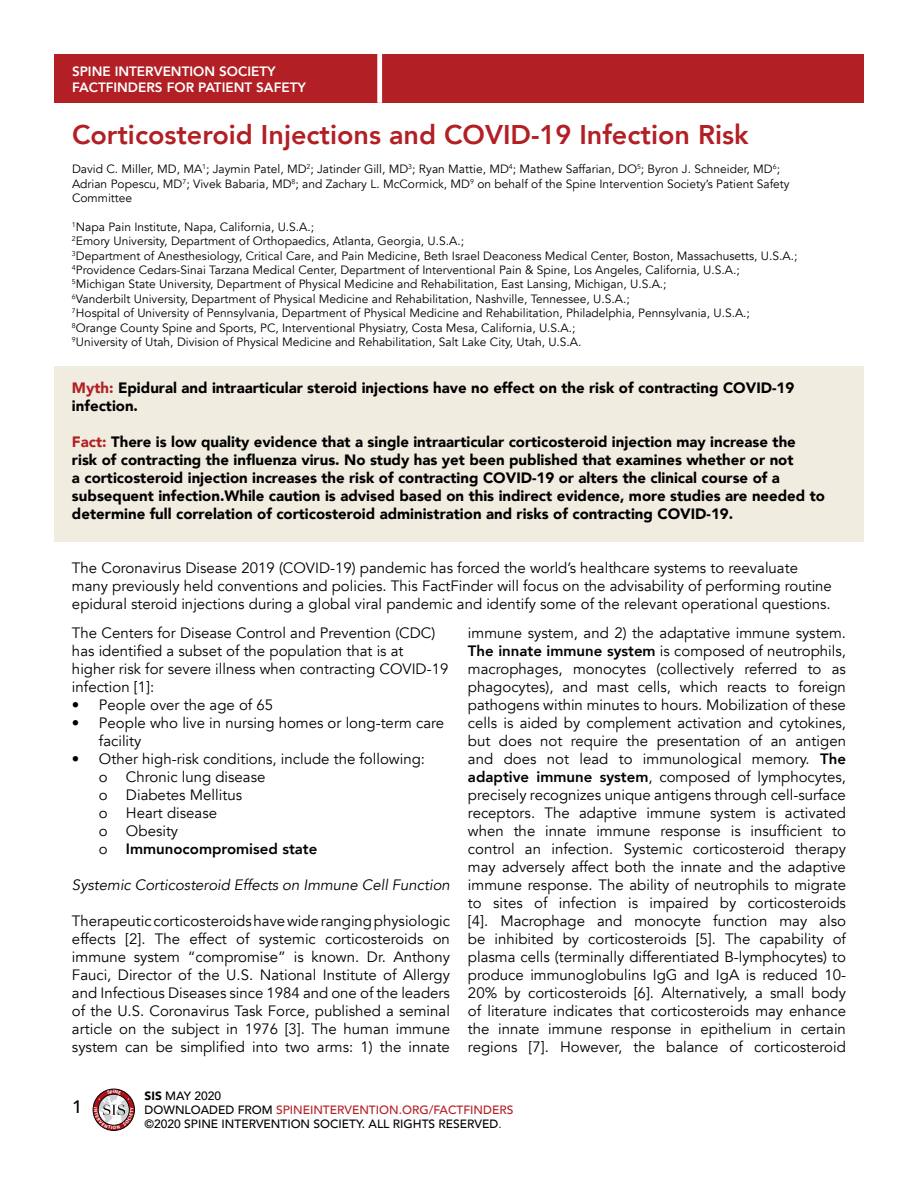
<style>
.page{position:relative;width:918px;height:1188px;background:#fff}
.page>*{position:absolute;margin:0;border:0;box-sizing:border-box;transform-origin:0 0}
.t1{font:800 27px "Avenir";color:#b21f24}
.t2{font:500 18px "Avenir";color:#000}
.t3{font:15px/18px "Avenir";color:#000}
.t4{font:900 15px/18px "Avenir";color:#000}
.t5{font:italic 15px "Avenir";color:#000}
.t6{font:800 13.5px/16.2px "Avenir";color:#fff}
.t7{font:12px/14.4px "Avenir";color:#000}
.t8{font:500 12px/14.4px "Avenir";color:#000}
.t9{font:700 4.8px "Myriad Pro";color:#fff}
.s1{color:#b21f24}
.s2{font-weight:800}
.s3{font-weight:900}
.s4{font-weight:400}
</style>
<div class="page">
<div style="left:54px;top:54px;width:810px;height:49px;background:#b21f24"></div>
<svg style="left:91px;top:1087px;width:45px;height:45px"></svg>
<div style="left:54px;top:366px;width:810px;height:176px;background:#f0ede0"></div>
<hr style="left:378px;top:54px;width:4px;height:49px;background:#fff">
<svg style="left:93px;top:1089px;width:42px;height:42px"></svg>
<p class="t6" style="left:72px;top:63px;width:235px">SPINE INTERVENTION SOCIETY<br>FACTFINDERS FOR PATIENT SAFETY</p>
<h1 class="t1" style="left:72px;top:114px;width:678px">Corticosteroid Injections and COVID-19 Infection Risk</h1>
<p class="t7" style="left:72px;top:162px;width:719px">David C. Miller, MD, MA<sup>1</sup>; Jaymin Patel, MD<sup>2</sup>; Jatinder Gill, MD<sup>3</sup>; Ryan Mattie, MD<sup>4</sup>; Mathew Saffarian, DO<sup>5</sup>; Byron J. Schneider, MD<sup>6</sup>;<br>Adrian Popescu, MD<sup>7</sup>; Vivek Babaria, MD<sup>8</sup>; and Zachary L. McCormick, MD<sup>9</sup> on behalf of the Spine Intervention Society’s Patient Safety<br>Committee</p>
<p class="t7" style="left:72px;top:220px;width:727px"><sup>1</sup>Napa Pain Institute, Napa, California, U.S.A.;<br><sup>2</sup>Emory University, Department of Orthopaedics, Atlanta, Georgia, U.S.A.;<br><sup>3</sup>Department of Anesthesiology, Critical Care, and Pain Medicine, Beth Israel Deaconess Medical Center, Boston, Massachusetts, U.S.A.; <sup>4</sup>Providence Cedars-Sinai Tarzana Medical Center, Department of Interventional Pain &amp; Spine, Los Angeles, California, U.S.A.;<br><sup>5</sup>Michigan State University, Department of Physical Medicine and Rehabilitation, East Lansing, Michigan, U.S.A.;<br><sup>6</sup>Vanderbilt University, Department of Physical Medicine and Rehabilitation, Nashville, Tennessee, U.S.A.;<br><sup>7</sup>Hospital of University of Pennsylvania, Department of Physical Medicine and Rehabilitation, Philadelphia, Pennsylvania, U.S.A.; <sup>8</sup>Orange County Spine and Sports, PC, Interventional Physiatry, Costa Mesa, California, U.S.A.;<br><sup>9</sup>University of Utah, Division of Physical Medicine and Rehabilitation, Salt Lake City, Utah, U.S.A.</p>
<p class="t4" style="left:72px;top:378px;width:724px"><span class="s1">Myth:</span> Epidural and intraarticular steroid injections have no effect on the risk of contracting COVID-19 infection.</p>
<p class="t4" style="left:72px;top:432px;width:755px"><span class="s1">Fact:</span> There is low quality evidence that a single intraarticular corticosteroid injection may increase the<br>risk of contracting the influenza virus. No study has yet been published that examines whether or not<br>a corticosteroid injection increases the risk of contracting COVID-19 or alters the clinical course of a subsequent infection.While caution is advised based on this indirect evidence, more studies are needed to determine full correlation of corticosteroid administration and risks of contracting COVID-19.</p>
<p class="t3" style="left:72px;top:559px;width:761px">The Coronavirus Disease 2019 (COVID-19) pandemic has forced the world’s healthcare systems to reevaluate many previously held conventions and policies. This FactFinder will focus on the advisability of performing routine epidural steroid injections during a global viral pandemic and identify some of the relevant operational questions.</p>
<p class="t3" style="left:72px;top:625px;width:378px">The Centers for Disease Control and Prevention (CDC) has identified a subset of the population that is at higher risk for severe illness when contracting COVID-19 infection [1]:</p>
<p class="t3" style="left:72px;top:697px;width:203px">• People over the age of 65</p>
<p class="t3" style="left:99px;top:715px;width:347px;text-indent:-27px">• People who live in nursing homes or long-term care facility</p>
<p class="t3" style="left:99px;top:751px;width:328px;text-indent:-27px">• Other high-risk conditions, include the following: o Chronic lung disease<br>o Diabetes Mellitus<br>o Heart disease<br>o Obesity<br>o <span class="s2">Immunocompromised state</span></p>
<p class="t5" style="left:72px;top:876px;width:379px">Systemic Corticosteroid Effects on Immune Cell Function</p>
<p class="t3" style="left:72px;top:913px;width:380px;text-align:justify">Therapeutic corticosteroids have wide ranging physiologic effects [2]. The effect of systemic corticosteroids on immune system “compromise” is known. Dr. Anthony Fauci, Director of the U.S. National Institute of Allergy and Infectious Diseases since 1984 and one of the leaders of the U.S. Coronavirus Task Force, published a seminal article on the subject in 1976 [3]. The human immune system can be simplified into two arms: 1) the innate</p>
<p class="t3" style="left:468px;top:625px;width:380px;text-align:justify">immune system, and 2) the adaptative immune system.<br><span class="s2">The innate immune system</span> is composed of neutrophils, macrophages, monocytes (collectively referred to as phagocytes), and mast cells, which reacts to foreign pathogens within minutes to hours. Mobilization of these cells is aided by complement activation and cytokines, but does not require the presentation of an antigen and does not lead to immunological memory. <span class="s2">The adaptive immune system</span>, composed of lymphocytes, precisely recognizes unique antigens through cell-surface receptors. The adaptive immune system is activated when the innate immune response is insufficient to control an infection. Systemic corticosteroid therapy may adversely affect both the innate and the adaptive immune response. The ability of neutrophils to migrate to sites of infection is impaired by corticosteroids [4]. Macrophage and monocyte function may also be inhibited by corticosteroids [5]. The capability of plasma cells (terminally differentiated B-lymphocytes) to produce immunoglobulins IgG and IgA is reduced 10- 20% by corticosteroids [6]. Alternatively, a small body of literature indicates that corticosteroids may enhance the innate immune response in epithelium in certain regions [7]. However, the balance of corticosteroid</p>
<p class="t2" style="left:72px;top:1091px;width:12px">1</p>
<p class="t9" style="left:113px;top:1089px;width:3px">I</p>
<p class="t8" style="left:145px;top:1087px;width:370px"><span class="s3">SIS</span> MAY 2020<br>DOWNLOADED FROM <span class="s1">SPINEINTERVENTION.ORG/FACTFINDERS </span>©2020 SPINE INTERVENTION SOCIETY. ALL RIGHTS RESERVED<span class="s4">.</span></p>
</div>
